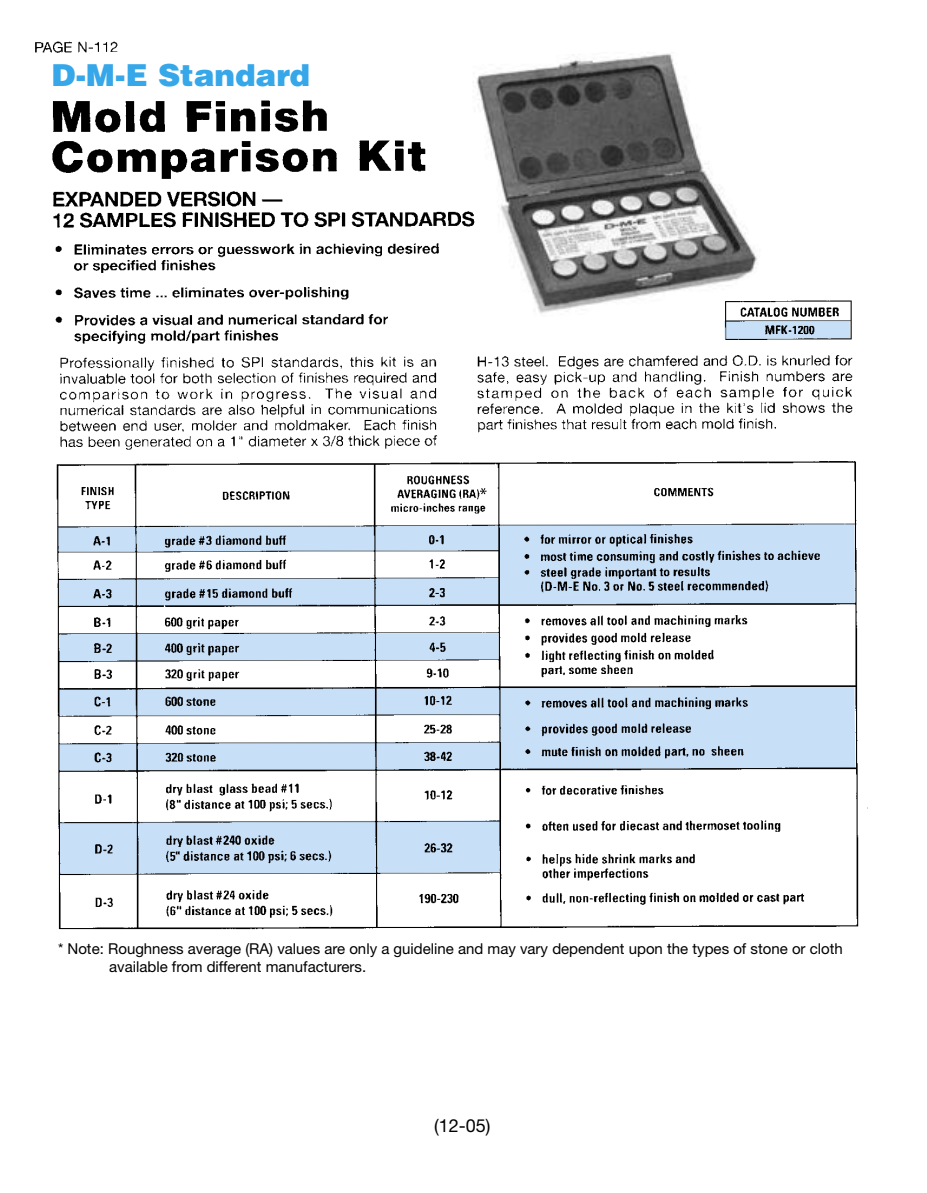
<style>
.page{position:relative;width:927px;height:1193px;background:#fff}
.page>*{position:absolute;margin:0;border:0;box-sizing:border-box;transform-origin:0 0}
.t1{font:900 30.3px "Helvetica";color:#36a7e9}
.t2{font:18px "Helvetica Neue";color:#000}
.t3{font:15px/18px "Helvetica Neue";color:#000}
</style>
<div class="page">
<img style="left:35px;top:41px;width:833px;height:889px">
<svg style="left:864px;top:802px;width:3px;height:9px"></svg>
<img style="left:70px;top:47px;width:768px;height:883px">
<svg style="left:480px;top:488px;width:6px;height:6px"></svg>
<h1 class="t1" style="left:52px;top:55px;width:260px">D-M-E Standard</h1>
<p class="t3" style="left:109px;top:939px;width:735px;text-indent:-51px">* Note: Roughness average (RA) values are only a guideline and may vary dependent upon the types of stone or cloth available from different manufacturers.</p>
<p class="t2" style="left:434px;top:1114px;width:58px">(12-05)</p>
</div>
